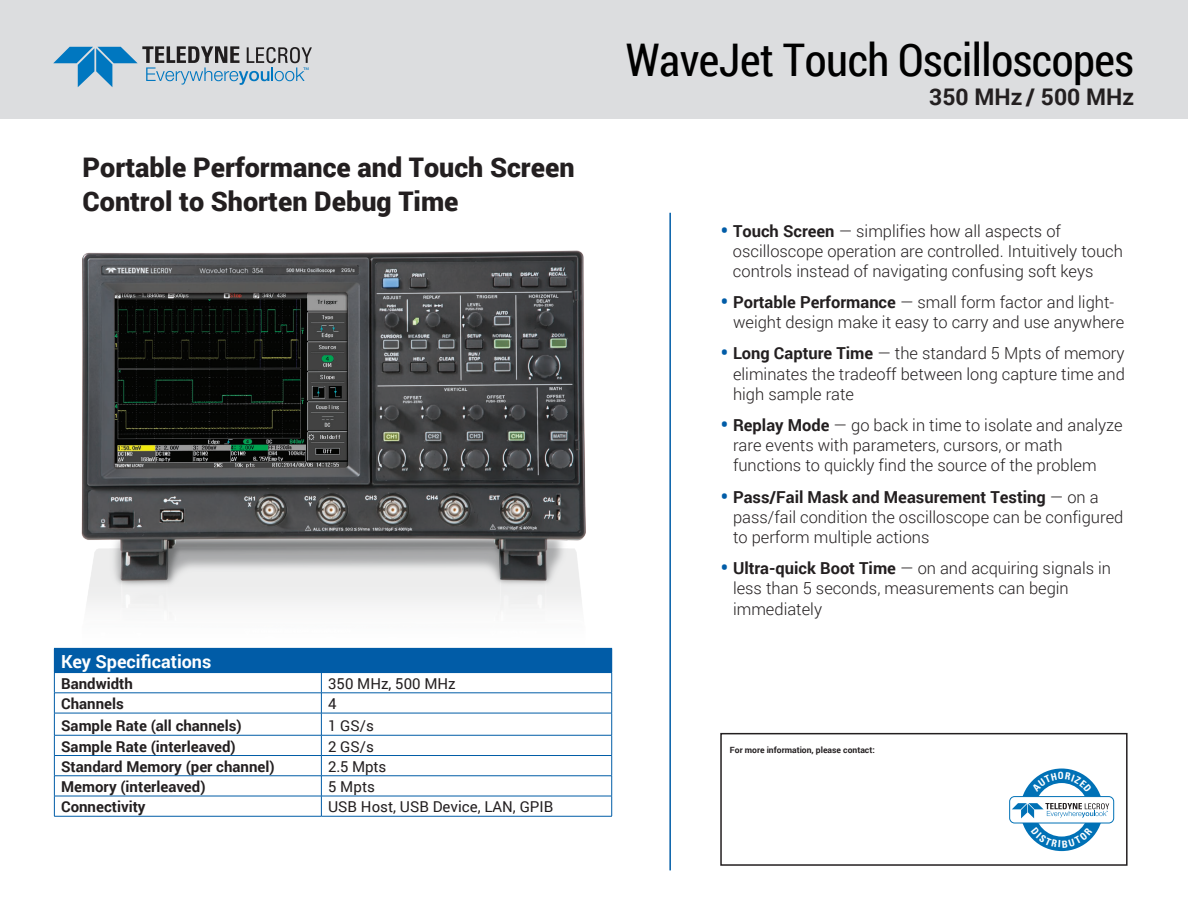
<style>
.page{position:relative;width:1188px;height:918px;background:#fff}
.page>*{position:absolute;margin:0;border:0;box-sizing:border-box;transform-origin:0 0}
.t1{font:45px "Roboto Condensed";letter-spacing:-.01em;color:#000}
.t2{font:900 27px/34.5px "Roboto";color:#231f20}
.t3{font:700 22.95px "Roboto";color:#231f20}
.t4{font:700 18px "Roboto";color:#fff}
.t5{font:300 16.5px/20.2px "Roboto";color:#231f20}
.t6{font:700 15px "Roboto";color:#231f20}
.t7{font:15px "Roboto";color:#231f20}
.t8{font:700 8.55px "Roboto";color:#231f20}
.s1{font-size:27px;color:#015ca7}
.s2{font-weight:700}
</style>
<div class="page">
<img style="left:53px;top:212px;width:618px;height:517px">
<hr style="left:669px;top:213px;width:2px;height:657px;background:#015ca7">
<div style="left:1009px;top:796px;width:105px;height:27px;border:1px solid #0071b6;border-radius:5px"></div>
<div style="left:54px;top:648px;width:558px;height:25px;background:#015ca7"></div>
<hr style="left:54px;top:816px;width:267px;height:1px;background:#015ca7">
<hr style="left:321px;top:816px;width:291px;height:1px;background:#015ca7">
<hr style="left:54px;top:693px;width:267px;height:1px;background:#015ca7">
<hr style="left:321px;top:693px;width:291px;height:1px;background:#015ca7">
<hr style="left:54px;top:713px;width:267px;height:1px;background:#015ca7">
<hr style="left:321px;top:713px;width:291px;height:1px;background:#015ca7">
<hr style="left:54px;top:735px;width:267px;height:1px;background:#015ca7">
<hr style="left:321px;top:735px;width:291px;height:1px;background:#015ca7">
<hr style="left:54px;top:755px;width:267px;height:1px;background:#015ca7">
<hr style="left:321px;top:755px;width:291px;height:1px;background:#015ca7">
<hr style="left:54px;top:776px;width:267px;height:1px;background:#015ca7">
<hr style="left:321px;top:776px;width:291px;height:1px;background:#015ca7">
<hr style="left:54px;top:796px;width:267px;height:1px;background:#015ca7">
<svg style="left:54px;top:673px;width:1px;height:143px"></svg>
<hr style="left:321px;top:796px;width:291px;height:1px;background:#015ca7">
<svg style="left:321px;top:673px;width:1px;height:143px"></svg>
<svg style="left:611px;top:673px;width:1px;height:143px"></svg>
<div style="left:720px;top:733px;width:408px;height:133px;border:2px solid #231f20"></div>
<div style="left:0;top:0;width:1188px;height:118px;background:#dcdddf"></div>
<svg style="left:53px;top:46px;width:259px;height:41px"></svg>
<svg style="left:1012px;top:769px;width:97px;height:82px"></svg>
<h2 class="t2" style="left:82px;top:149px;width:494px">Portable Performance and Touch Screen<br>Control to Shorten Debug Time</h2>
<p class="t4" style="left:61px;top:649px;width:152px">Key Specifications</p>
<p class="t6" style="left:61px;top:673px;width:73px">Bandwidth</p>
<p class="t7" style="left:328px;top:673px;width:129px">350 MHz, 500 MHz</p>
<p class="t6" style="left:61px;top:693px;width:64px">Channels</p>
<p class="t7" style="left:328px;top:693px;width:10px">4</p>
<p class="t6" style="left:61px;top:715px;width:182px">Sample Rate (all channels)</p>
<p class="t7" style="left:328px;top:715px;width:47px">1 GS/s</p>
<p class="t6" style="left:61px;top:736px;width:176px">Sample Rate (interleaved)</p>
<p class="t7" style="left:328px;top:736px;width:47px">2 GS/s</p>
<p class="t6" style="left:61px;top:756px;width:215px">Standard Memory (per channel)</p>
<p class="t7" style="left:328px;top:756px;width:60px">2.5 Mpts</p>
<p class="t6" style="left:61px;top:776px;width:146px">Memory (interleaved)</p>
<p class="t7" style="left:328px;top:776px;width:48px">5 Mpts</p>
<p class="t6" style="left:61px;top:797px;width:86px">Connectivity</p>
<p class="t7" style="left:328px;top:797px;width:227px">USB Host, USB Device, LAN, GPIB</p>
<h1 class="t1" style="left:626px;top:28px;width:510px">WaveJet Touch Oscilloscopes</h1>
<h3 class="t3" style="left:929px;top:81px;width:206px">350 MHz / 500 MHz</h3>
<p class="t5" style="left:733px;top:220px;width:391px;text-indent:-13px"><span class="s1">•</span> <span class="s2">Touch Screen</span> — simplifies how all aspects of oscilloscope operation are controlled. Intuitively touch controls instead of navigating confusing soft keys</p>
<p class="t5" style="left:733px;top:292px;width:393px;text-indent:-13px"><span class="s1">•</span> <span class="s2">Portable Performance</span> — small form factor and light&shy;weight design make it easy to carry and use anywhere</p>
<p class="t5" style="left:733px;top:343px;width:393px;text-align:justify;text-indent:-13px"><span class="s1">•</span> <span class="s2">Long Capture Time</span> — the standard 5 Mpts of memory eliminates the tradeoff between long capture time and high sample rate</p>
<p class="t5" style="left:733px;top:414px;width:391px;text-indent:-13px"><span class="s1">•</span> <span class="s2">Replay Mode</span> — go back in time to isolate and analyze rare events with parameters, cursors, or math functions to quickly find the source of the problem</p>
<p class="t5" style="left:733px;top:486px;width:392px;text-indent:-13px"><span class="s1">•</span> <span class="s2">Pass/Fail Mask and Measurement Testing</span> — on a pass/fail condition the oscilloscope can be configured to perform multiple actions</p>
<p class="t5" style="left:733px;top:558px;width:380px;text-indent:-13px"><span class="s1">•</span> <span class="s2">Ultra-quick Boot Time</span> — on and acquiring signals in less than 5 seconds, measurements can begin immediately</p>
<p class="t8" style="left:730px;top:744px;width:146px">For more information, please contact:</p>
</div>
